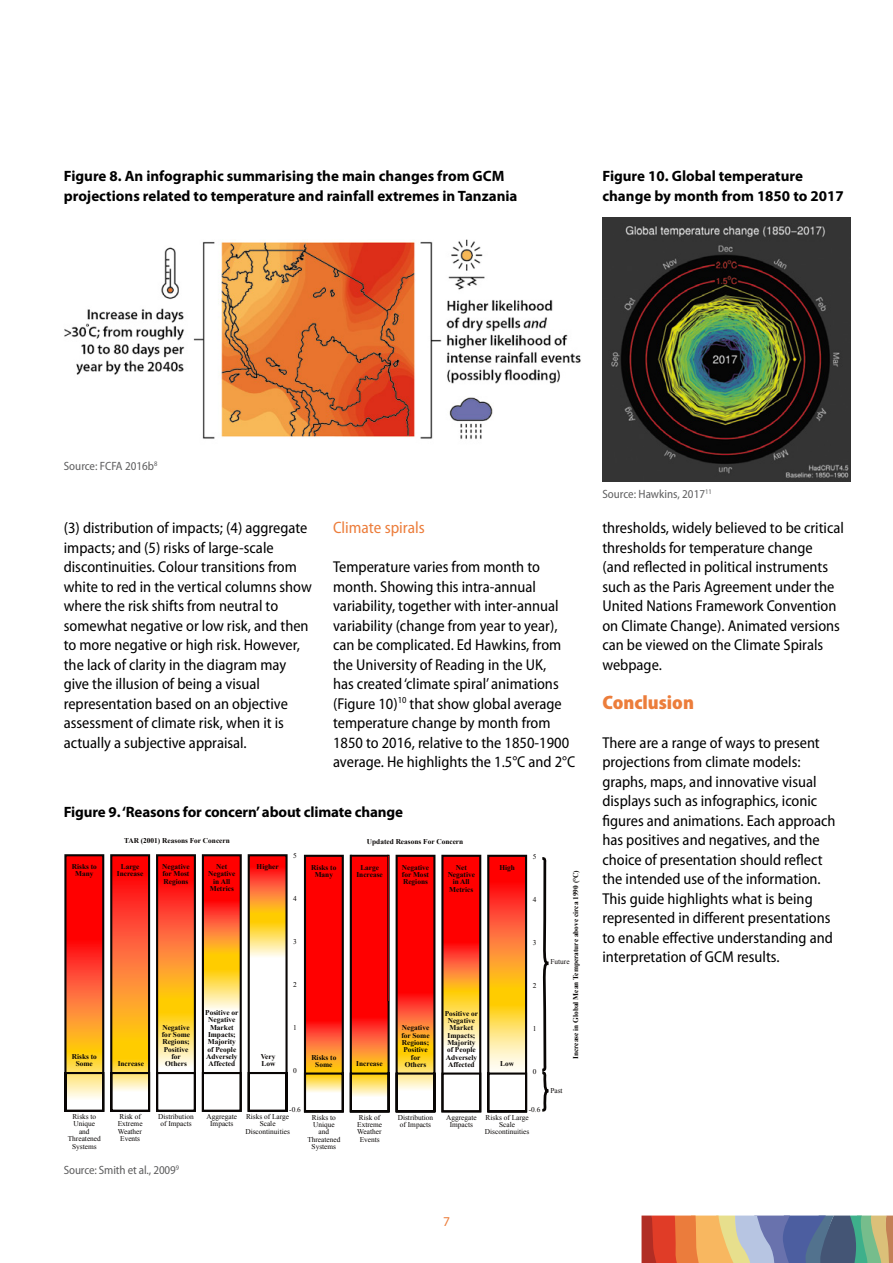
<style>
.page{position:relative;width:893px;height:1263px;background:#fff}
.page>*{position:absolute;margin:0;border:0;box-sizing:border-box;transform-origin:0 0}
.t1{font:900 semi-condensed 19.5px "Myriad Pro";color:#ec7d3b}
.t2{font:semi-condensed 16.5px "Myriad Pro";color:#ec7d3b}
.t3{font:semi-condensed 15.75px/19.5px "Myriad Pro";color:#000}
.t4{font:700 15px/19.5px "Myriad Pro";color:#000}
.t5{font:13.5px "Myriad Pro";color:#ec7d3b}
.t6{font:semi-condensed 12px "Myriad Pro";color:#5e5e5f}
.t7{font:700 7.35px/7.4px "Times New Roman";color:#080504;text-align:center}
.t8{font:7.35px/7.4px "Times New Roman";color:#080504;text-align:center}
</style>
<div class="page">
<svg style="left:641px;top:1215px;width:252px;height:48px;background:#a1887d"></svg>
<img style="left:64px;top:239px;width:517px;height:200px">
<img style="left:602px;top:217px;width:248px;height:264px">
<svg style="left:303px;top:854px;width:133px;height:259px;background:#e44e38"></svg>
<div style="left:441px;top:1072px;width:40px;height:40px;border:2px solid #080504"></div>
<div style="left:443px;top:990px;width:37px;height:60px;background:linear-gradient(to bottom,#fc0,#fffdf6)"></div>
<svg style="left:444px;top:858px;width:34px;height:132px;background:#ff260f"></svg>
<div style="left:441px;top:855px;width:40px;height:257px;border:2px solid #080504"></div>
<svg style="left:487px;top:854px;width:41px;height:259px;background:#df8d56"></svg>
<svg style="left:542px;top:857px;width:7px;height:255px"></svg>
<svg style="left:64px;top:854px;width:132px;height:258px;background:#e07d4c"></svg>
<div style="left:202px;top:1072px;width:40px;height:40px;border:2px solid #080504"></div>
<div style="left:203px;top:969px;width:37px;height:42px;background:linear-gradient(to bottom,#ffcc01,#fffdf3)"></div>
<svg style="left:205px;top:857px;width:34px;height:112px;background:#ff4f14"></svg>
<div style="left:202px;top:854px;width:40px;height:258px;border:2px solid #080504"></div>
<svg style="left:247px;top:854px;width:41px;height:258px"></svg>
<hr style="left:350px;top:855px;width:2px;height:146px;background:#080504">
<hr style="left:387px;top:855px;width:1px;height:146px;background:#080504">
<hr style="left:351px;top:855px;width:37px;height:2px;background:#080504">
<p class="t4" style="left:64px;top:167px;width:455px">Figure 8. An infographic summarising the main changes from GCM projections related to temperature and rainfall extremes in Tanzania</p>
<p class="t4" style="left:602px;top:167px;width:243px">Figure 10. Global temperature change by month from 1850 to 2017</p>
<p class="t6" style="left:64px;top:460px;width:95px">Source: FCFA 2016b<sup>8</sup></p>
<p class="t3" style="left:64px;top:518px;width:250px">(3) distribution of impacts; (4) aggregate impacts; and (5) risks of large-scale discontinuities. Colour transitions from white to red in the vertical columns show where the risk shifts from neutral to somewhat negative or low risk, and then to more negative or high risk. However, the lack of clarity in the diagram may give the illusion of being a visual representation based on an objective assessment of climate risk, when it is actually a subjective appraisal.</p>
<p class="t2" style="left:333px;top:519px;width:93px">Climate spirals</p>
<p class="t3" style="left:333px;top:557px;width:244px">Temperature varies from month to month. Showing this intra-annual variability, together with inter-annual variability (change from year to year), can be complicated. Ed Hawkins, from the University of Reading in the UK,<br>has created ‘climate spiral’ animations (Figure 10)<sup>10</sup> that show global average temperature change by month from 1850 to 2016, relative to the 1850-1900 average. He highlights the 1.5°C and 2°C</p>
<p class="t4" style="left:64px;top:802px;width:341px">Figure 9. ‘Reasons for concern’ about climate change</p>
<p class="t7" style="left:124px;top:837px;width:107px">TAR (2001) Reasons For Concern</p>
<p class="t7" style="left:367px;top:837px;width:98px">Updated Reasons For Concern</p>
<p class="t7" style="left:72px;top:863px;width:27px">Risks to<br>Many</p>
<p class="t7" style="left:72px;top:1053px;width:27px">Risks to<br>Some</p>
<p class="t8" style="left:68px;top:1113px;width:35px">Risks to<br>Unique and<br>Threatened<br>Systems</p>
<p class="t7" style="left:117px;top:863px;width:28px">Large<br>Increase</p>
<p class="t7" style="left:118px;top:1060px;width:28px">Increase</p>
<p class="t8" style="left:118px;top:1113px;width:26px">Risk of<br>Extreme<br>Weather<br>Events</p>
<p class="t7" style="left:162px;top:863px;width:29px;text-align:justify">Negative for Most Regions</p>
<p class="t7" style="left:162px;top:1023px;width:30px">Negative for Some<br>Regions;<br>Positive for<br>Others</p>
<p class="t8" style="left:158px;top:1113px;width:37px;text-align:left">Distribution of Impacts</p>
<p class="t7" style="left:208px;top:863px;width:29px">Net<br>Negative in All<br>Metrics</p>
<p class="t7" style="left:205px;top:1009px;width:35px">Positive or<br>Negative<br>Market<br>Impacts;<br>Majority of People<br>Adversely<br>Affected</p>
<p class="t7" style="left:257px;top:863px;width:24px">Higher</p>
<p class="t7" style="left:261px;top:1052px;width:16px;text-align:left">Very<br>Low</p>
<p class="t8" style="left:293px;top:852px;width:5px">5</p>
<p class="t8" style="left:293px;top:895px;width:5px">4</p>
<p class="t8" style="left:293px;top:938px;width:5px">3</p>
<p class="t8" style="left:293px;top:981px;width:5px">2</p>
<p class="t8" style="left:293px;top:1024px;width:5px">1</p>
<p class="t8" style="left:293px;top:1067px;width:5px">0</p>
<p class="t8" style="left:289px;top:1105px;width:13px">-0.6</p>
<p class="t7" style="left:311px;top:863px;width:27px">Risks to<br>Many</p>
<p class="t7" style="left:311px;top:1053px;width:27px">Risks to<br>Some</p>
<p class="t8" style="left:206px;top:1113px;width:32px">Aggregate<br>Impacts</p>
<p class="t8" style="left:245px;top:1113px;width:46px">Risks of Large<br>Scale<br>Discontinuities</p>
<p class="t8" style="left:307px;top:1113px;width:35px">Risks to<br>Unique and<br>Threatened<br>Systems</p>
<p class="t7" style="left:356px;top:863px;width:28px">Large<br>Increase</p>
<p class="t7" style="left:402px;top:863px;width:29px;text-align:justify">Negative for Most Regions</p>
<p class="t7" style="left:448px;top:863px;width:29px">Net<br>Negative in All<br>Metrics</p>
<p class="t7" style="left:356px;top:1060px;width:28px">Increase</p>
<p class="t7" style="left:401px;top:1024px;width:30px">Negative for Some<br>Regions;<br>Positive for<br>Others</p>
<p class="t7" style="left:445px;top:1009px;width:35px">Positive or<br>Negative<br>Market<br>Impacts;<br>Majority of People<br>Adversely<br>Affected</p>
<p class="t7" style="left:499px;top:863px;width:17px">High</p>
<p class="t7" style="left:500px;top:1060px;width:15px">Low</p>
<p class="t8" style="left:533px;top:852px;width:5px">5</p>
<p class="t8" style="left:533px;top:895px;width:5px">4</p>
<p class="t8" style="left:533px;top:938px;width:5px">3</p>
<p class="t8" style="left:533px;top:981px;width:5px">2</p>
<p class="t8" style="left:533px;top:1024px;width:5px">1</p>
<p class="t8" style="left:533px;top:1067px;width:5px">0</p>
<p class="t8" style="left:529px;top:1106px;width:13px">-0.6</p>
<p class="t7" style="left:572px;top:1059px;width:190px;rotate:-90deg">Increase in Global Mean Temperature above circa 1990 (°C)</p>
<p class="t8" style="left:550px;top:957px;width:21px">Future</p>
<p class="t8" style="left:550px;top:1087px;width:14px">Past</p>
<p class="t8" style="left:357px;top:1113px;width:26px">Risk of<br>Extreme<br>Weather<br>Events</p>
<p class="t8" style="left:398px;top:1113px;width:37px;text-align:left">Distribution of Impacts</p>
<p class="t8" style="left:446px;top:1113px;width:32px">Aggregate<br>Impacts</p>
<p class="t8" style="left:485px;top:1113px;width:46px">Risks of Large<br>Scale<br>Discontinuities</p>
<p class="t6" style="left:64px;top:1163px;width:117px">Source: Smith et al., 2009<sup>9</sup></p>
<p class="t5" style="left:443px;top:1214px;width:8px">7</p>
<p class="t6" style="left:602px;top:487px;width:111px">Source: Hawkins, 2017<sup>11</sup></p>
<p class="t3" style="left:602px;top:518px;width:243px">thresholds, widely believed to be critical thresholds for temperature change (and reflected in political instruments such as the Paris Agreement under the United Nations Framework Convention on Climate Change). Animated versions can be viewed on the Climate Spirals webpage.</p>
<p class="t1" style="left:602px;top:691px;width:93px">Conclusion</p>
<p class="t3" style="left:602px;top:733px;width:235px">There are a range of ways to present projections from climate models: graphs, maps, and innovative visual displays such as infographics, iconic figures and animations. Each approach has positives and negatives, and the choice of presentation should reflect the intended use of the information.<br>This guide highlights what is being represented in different presentations to enable effective understanding and interpretation of GCM results.</p>
</div>
